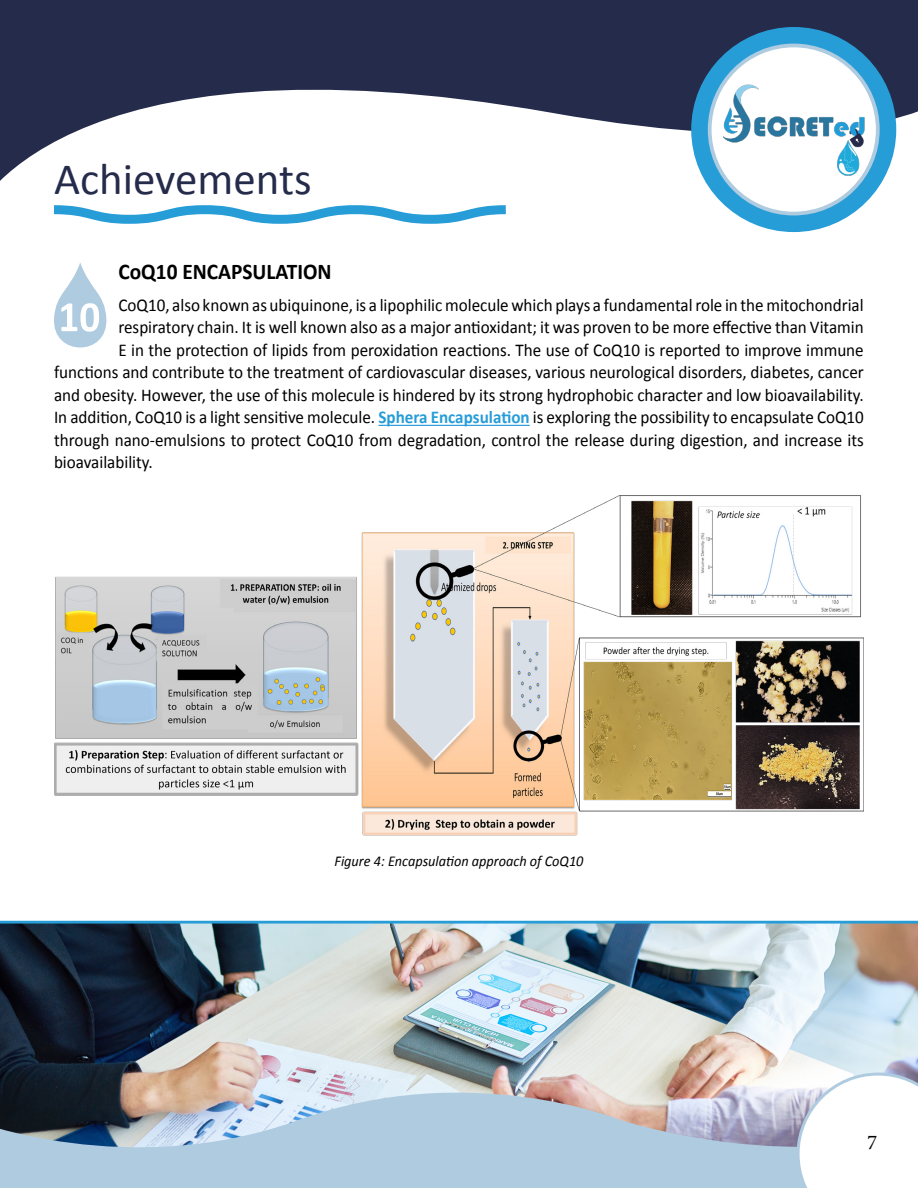
<style>
.page{position:relative;width:918px;height:1188px;background:#fff}
.page>*{position:absolute;margin:0;border:0;box-sizing:border-box;transform-origin:0 0}
.t1{font:45px "Calibri";color:#252b4a}
.t2{font:700 22.5px "Calibri";color:#000;scale:.95 1}
.t3{font:21px "Minion Pro";color:#000}
.t4{font:18px "Calibri";color:#000;scale:.95 1}
.t5{font:italic 15px "Calibri";color:#000;scale:.95 1}
.s1{font-weight:700;color:#279dd8}
</style>
<div class="page">
<svg style="left:0;top:0;width:918px;height:216px;fill:#252b4a"></svg>
<div style="left:691px;top:27px;width:205px;height:205px;background:#279dd8;border-radius:50%"></div>
<div style="left:710px;top:45px;width:168px;height:169px;background:#fff;border-radius:50%"></div>
<div style="left:708px;top:44px;width:172px;height:171px;border:4px solid #afcbe0;border-radius:50%"></div>
<img style="left:720px;top:83px;width:148px;height:93px">
<svg style="left:45px;top:201px;width:470px;height:23px"></svg>
<img style="left:0;top:921px;width:918px;height:137px">
<hr style="left:378px;top:425px;width:152px;height:1px;background:#279dd8">
<svg style="left:54px;top:263px;width:53px;height:85px"></svg>
<img style="left:54px;top:496px;width:810px;height:340px">
<img style="left:0;top:1058px;width:918px;height:130px">
<svg style="left:797px;top:1073px;width:121px;height:115px"></svg>
<h1 class="t1" style="left:54px;top:151px;width:259px">Achievements</h1>
<p class="t2" style="left:118px;top:257px;width:226px">CoQ10 ENCAPSULATION</p>
<p class="t4" style="left:118px;top:293px;width:786px">CoQ10, also known as ubiquinone, is a lipophilic molecule which plays a fundamental role in the mitochondrial</p>
<p class="t4" style="left:118px;top:316px;width:786px">respiratory chain. It is well known also as a major antioxidant; it was proven to be more effective than Vitamin</p>
<p class="t4" style="left:118px;top:338px;width:786px">E in the protection of lipids from peroxidation reactions. The use of CoQ10 is reported to improve immune</p>
<p class="t4" style="left:54px;top:361px;width:854px">functions and contribute to the treatment of cardiovascular diseases, various neurological disorders, diabetes, cancer</p>
<p class="t4" style="left:54px;top:383px;width:854px">and obesity. However, the use of this molecule is hindered by its strong hydrophobic character and low bioavailability.</p>
<p class="t4" style="left:54px;top:406px;width:854px">In addition, CoQ10 is a light sensitive molecule. <span class="s1">Sphera Encapsulation</span> is exploring the possibility to encapsulate CoQ10</p>
<p class="t4" style="left:54px;top:428px;width:854px">through nano-emulsions to protect CoQ10 from degradation, control the release during digestion, and increase its</p>
<p class="t4" style="left:54px;top:451px;width:106px">bioavailability.</p>
<p class="t5" style="left:334px;top:851px;width:264px">Figure 4: Encapsulation approach of CoQ10</p>
<p class="t3" style="left:867px;top:1128px;width:12px">7</p>
</div>
